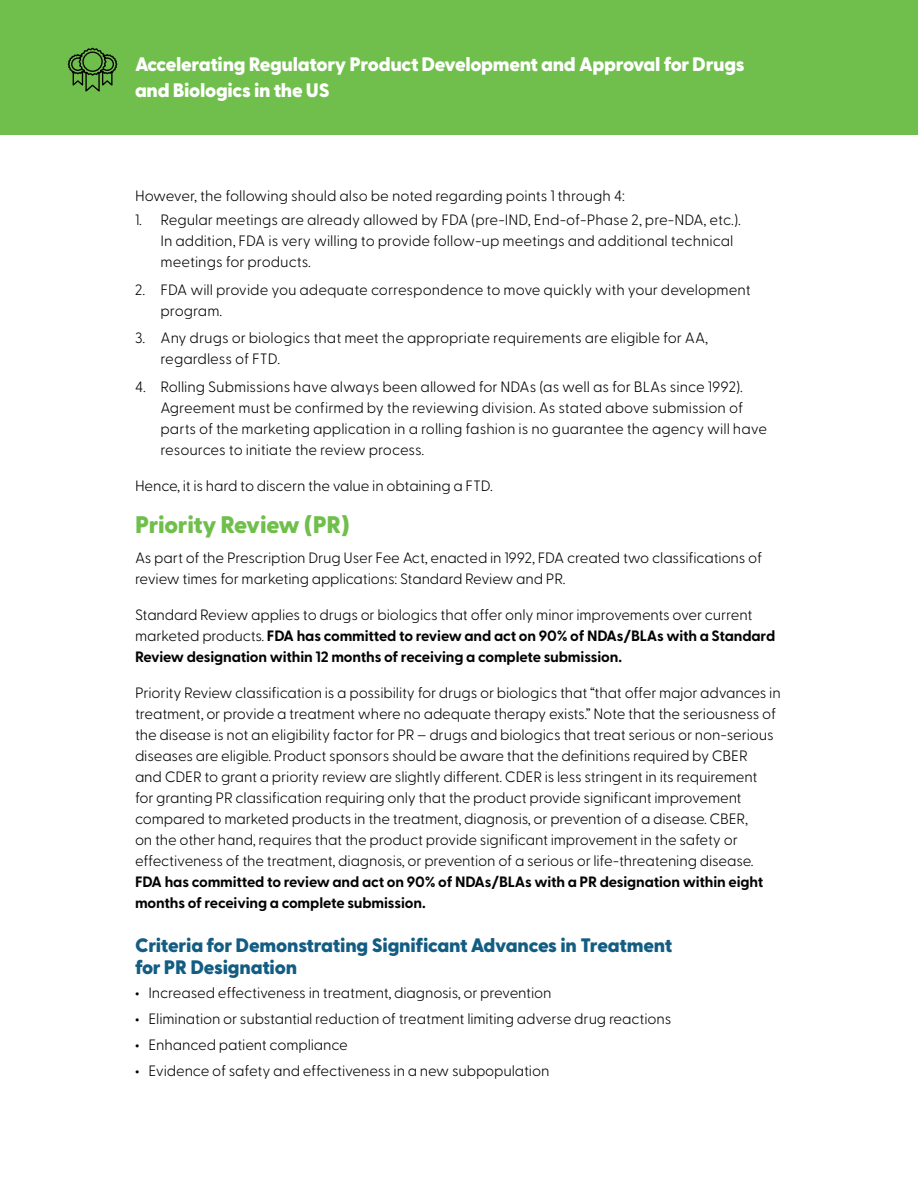
<style>
.page{position:relative;width:918px;height:1188px;background:#fff}
.page>*{position:absolute;margin:0;border:0;box-sizing:border-box;transform-origin:0 0}
.t1{font:800 24px "Greycliff CF";letter-spacing:-.01em;color:#70bf4c}
.t2{font:800 19.5px/25.5px "Greycliff CF";letter-spacing:-.015em;color:#fff}
.t3{font:800 19.5px/22.5px "Greycliff CF";letter-spacing:-.01em;color:#135d83}
.t4{font:300 15px/21px "Greycliff CF";letter-spacing:-.01em;color:#040503}
.t5{font:700 15px/21px "Greycliff CF";letter-spacing:-.01em;color:#040503}
.s1{font-weight:300}
.s2{font-weight:700}
</style>
<div class="page">
<div style="left:0;top:0;width:918px;height:135px;background:#70bf4c"></div>
<svg style="left:67px;top:47px;width:51px;height:45px"></svg>
<h2 class="t2" style="left:135px;top:52px;width:611px">Accelerating Regulatory Product Development and Approval for Drugs and Biologics in the US</h2>
<p class="t4" style="left:135px;top:185px;width:491px">However, the following should also be noted regarding points 1 through 4:</p>
<p class="t4" style="left:160px;top:209px;width:582px;text-indent:-26px">1. Regular meetings are already allowed by FDA (pre-IND, End-of-Phase 2, pre-NDA, etc.).<br>In addition, FDA is very willing to provide follow-up meetings and additional technical meetings for products.</p>
<p class="t4" style="left:160px;top:279px;width:592px;text-indent:-26px">2. FDA will provide you adequate correspondence to move quickly with your development program.</p>
<p class="t4" style="left:160px;top:328px;width:549px;text-indent:-26px">3. Any drugs or biologics that meet the appropriate requirements are eligible for AA, regardless of FTD.</p>
<p class="t4" style="left:160px;top:377px;width:608px;text-indent:-26px">4. Rolling Submissions have always been allowed for NDAs (as well as for BLAs since 1992).<br>Agreement must be confirmed by the reviewing division. As stated above submission of parts of the marketing application in a rolling fashion is no guarantee the agency will have resources to initiate the review process.</p>
<p class="t4" style="left:135px;top:476px;width:360px">Hence, it is hard to discern the value in obtaining a FTD.</p>
<h1 class="t1" style="left:135px;top:510px;width:216px">Priority Review (PR)</h1>
<p class="t4" style="left:135px;top:548px;width:629px">As part of the Prescription Drug User Fee Act, enacted in 1992, FDA created two classifications of review times for marketing applications: Standard Review and PR.</p>
<p class="t5" style="left:135px;top:605px;width:642px"><span class="s1">Standard Review applies to drugs or biologics that offer only minor improvements over current marketed products.</span> FDA has committed to review and act on 90% of NDAs/BLAs with a Standard<br>Review designation within 12 months of receiving a complete submission.</p>
<p class="t4" style="left:135px;top:683px;width:647px">Priority Review classification is a possibility for drugs or biologics that “that offer major advances in treatment, or provide a treatment where no adequate therapy exists.” Note that the seriousness of the disease is not an eligibility factor for PR – drugs and biologics that treat serious or non-serious diseases are eligible. Product sponsors should be aware that the definitions required by CBER<br>and CDER to grant a priority review are slightly different. CDER is less stringent in its requirement<br>for granting PR classification requiring only that the product provide significant improvement compared to marketed products in the treatment, diagnosis, or prevention of a disease. CBER,<br>on the other hand, requires that the product provide significant improvement in the safety or effectiveness of the treatment, diagnosis, or prevention of a serious or life-threatening disease.</p>
<p class="t5" style="left:135px;top:872px;width:630px">FDA has committed to review and act on 90% of NDAs/BLAs with a PR designation within eight months of receiving a complete submission.</p>
<h2 class="t3" style="left:135px;top:935px;width:539px">Criteria for Demonstrating Significant Advances in Treatment for PR Designation</h2>
<p class="t4" style="left:135px;top:983px;width:418px"><span class="s2">•</span> Increased effectiveness in treatment, diagnosis, or prevention</p>
<p class="t4" style="left:135px;top:1009px;width:538px"><span class="s2">•</span> Elimination or substantial reduction of treatment limiting adverse drug reactions</p>
<p class="t4" style="left:135px;top:1034px;width:215px"><span class="s2">•</span> Enhanced patient compliance</p>
<p class="t4" style="left:135px;top:1060px;width:416px"><span class="s2">•</span> Evidence of safety and effectiveness in a new subpopulation</p>
</div>
